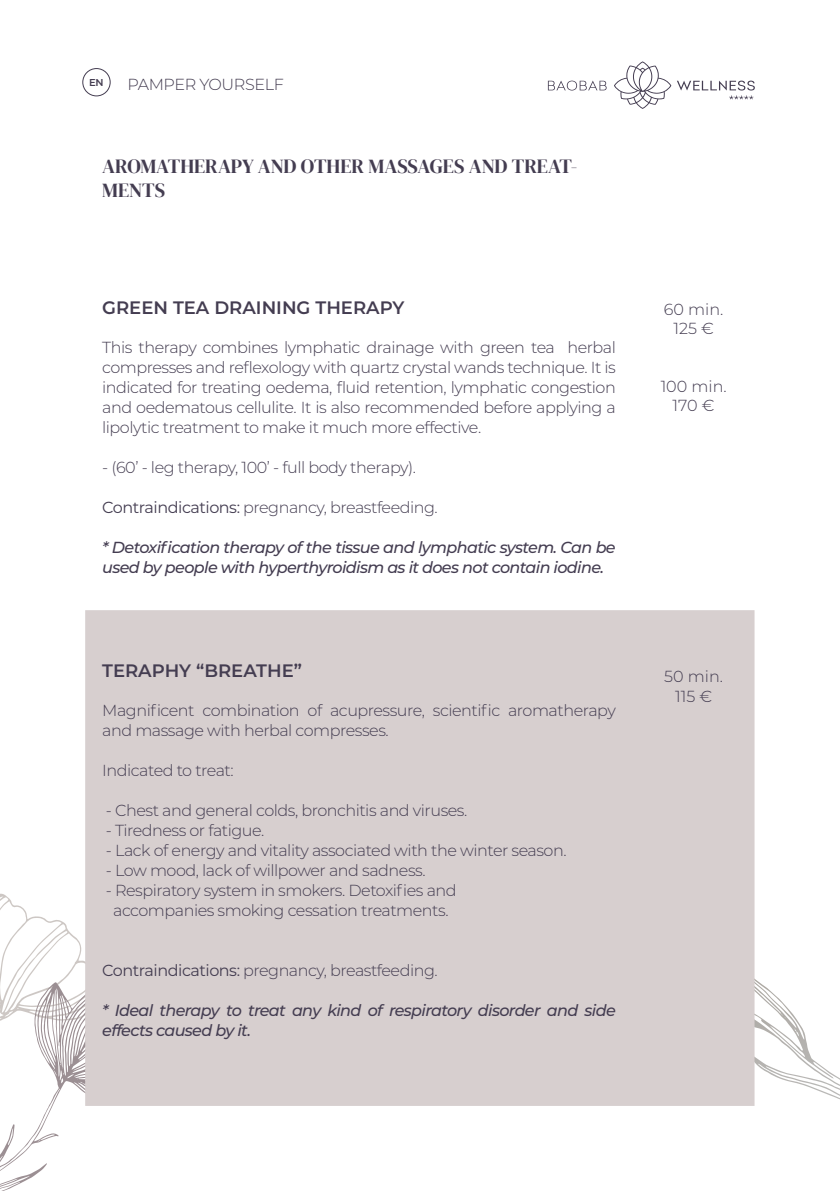
<style>
.page{position:relative;width:840px;height:1191px;background:#fff}
.page>*{position:absolute;margin:0;border:0;box-sizing:border-box;transform-origin:0 0}
.t1{font:20px/24px "DM Serif Display";color:#443d51}
.t2{font:600 18px "Montserrat";color:#443d51}
.t3{font:300 16px/20px "Montserrat";letter-spacing:-.03em;color:#443d51;text-align:center}
.t4{font:italic 500 16px/20px "Montserrat";letter-spacing:-.04em;color:#443d51}
.t5{font:300 16px/19.2px "Montserrat";color:#443d51;text-align:center}
.t6{font:600 10px "Montserrat";color:#443d51}
.s1{font-weight:400}
</style>
<div class="page">
<svg style="left:547px;top:81px;width:59px;height:9px"></svg>
<svg style="left:614px;top:61px;width:140px;height:48px"></svg>
<div style="left:82px;top:68px;width:29px;height:28px;border:1px solid #443d51;border-radius:50%"></div>
<svg style="left:0;top:893px;width:85px;height:298px"></svg>
<svg style="left:754px;top:882px;width:25px;height:192px"></svg>
<div style="left:85px;top:610px;width:669px;height:496px;background:#d7cfcf"></div>
<p class="t6" style="left:89px;top:75px;width:16px">EN</p>
<p class="t3" style="left:127px;top:74px;width:158px">PAMPER YOURSELF</p>
<p class="t1" style="left:102px;top:154px;width:476px">AROMATHERAPY AND OTHER MASSAGES AND TREAT-<br>MENTS</p>
<p class="t2" style="left:102px;top:295px;width:303px">GREEN TEA DRAINING THERAPY</p>
<p class="t3" style="left:102px;top:337px;width:515px;text-align:justify">This therapy combines lymphatic drainage with green tea herbal compresses and reflexology with quartz crystal wands technique. It is indicated for treating oedema, fluid retention, lymphatic congestion and oedematous cellulite. It is also recommended before applying a lipolytic treatment to make it much more effective.</p>
<p class="t3" style="left:102px;top:457px;width:315px">- (60’ - leg therapy, 100’ - full body therapy).</p>
<p class="t3" style="left:102px;top:497px;width:337px"><span class="s1">Contraindications:</span> pregnancy, breastfeeding.</p>
<p class="t4" style="left:102px;top:537px;width:514px">* Detoxification therapy of the tissue and lymphatic system. Can be used by people with hyperthyroidism as it does not contain iodine.</p>
<p class="t2" style="left:102px;top:658px;width:201px">TERAPHY “BREATHE”</p>
<p class="t3" style="left:102px;top:700px;width:515px;text-align:left">Magnificent combination of acupressure, scientific aromatherapy and massage with herbal compresses.</p>
<p class="t3" style="left:102px;top:760px;width:133px">Indicated to treat:</p>
<p class="t3" style="left:106px;top:800px;width:363px">- Chest and general colds, bronchitis and viruses.</p>
<p class="t3" style="left:106px;top:820px;width:160px">- Tiredness or fatigue.</p>
<p class="t3" style="left:106px;top:840px;width:462px">- Lack of energy and vitality associated with the winter season.</p>
<p class="t3" style="left:106px;top:860px;width:321px">- Low mood, lack of willpower and sadness.</p>
<p class="t3" style="left:106px;top:880px;width:352px">- Respiratory system in smokers. Detoxifies and accompanies smoking cessation treatments.</p>
<p class="t3" style="left:102px;top:960px;width:337px"><span class="s1">Contraindications:</span> pregnancy, breastfeeding.</p>
<p class="t4" style="left:102px;top:1000px;width:514px">* Ideal therapy to treat any kind of respiratory disorder and side effects caused by it.</p>
<p class="t3" style="left:663px;top:299px;width:61px;line-height:19.2px">60 min.<br>125 €</p>
<p class="t5" style="left:660px;top:376px;width:67px">100 min.<br>170 €</p>
<p class="t3" style="left:664px;top:666px;width:60px;line-height:19.2px">50 min.<br>115 €</p>
</div>
